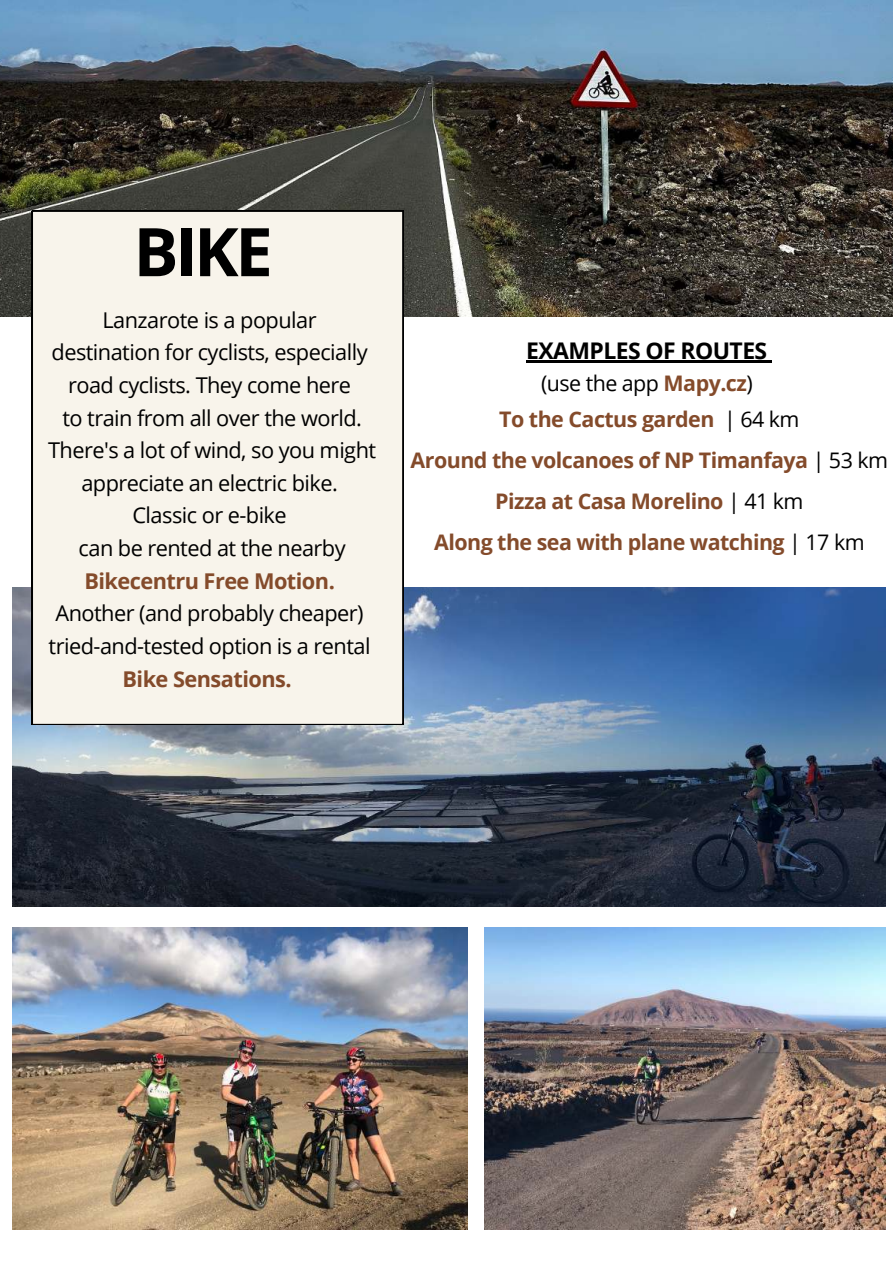
<style>
.page{position:relative;width:893px;height:1263px;background:#fff}
.page>*{position:absolute;margin:0;border:0;box-sizing:border-box;transform-origin:0 0}
.t1{font:700 67.05px "Open Sans";color:#000}
.t2{font:700 22.95px "Open Sans";letter-spacing:-.025em;color:#000}
.t3{font:21.75px/32.6px "Open Sans";letter-spacing:-.025em;color:#000;text-align:center}
.t4{font:700 21.75px "Open Sans";letter-spacing:-.025em;color:#844b2b}
.t5{font:700 21.45px/41.1px "Open Sans";letter-spacing:-.025em;color:#844b2b;text-align:center}
.s1{font-weight:400;color:#000}
</style>
<div class="page">
<img style="left:0;top:0;width:893px;height:317px">
<img style="left:12px;top:587px;width:873px;height:319px">
<div style="left:32px;top:211px;width:371px;height:514px;background:#f8f4eb"></div>
<img style="left:484px;top:928px;width:402px;height:301px">
<img style="left:12px;top:928px;width:455px;height:301px">
<hr style="left:526px;top:360px;width:240px;height:2px;background:#000">
<svg style="left:766px;top:360px;width:6px;height:2px"></svg>
<h1 class="t1" style="left:133px;top:206px;width:141px">BIKE</h1>
<p class="t3" style="left:48px;top:303px;width:329px">Lanzarote is a popular destination for cyclists, especially road cyclists. They come here<br>to train from all over the world.<br>There's a lot of wind, so you might appreciate an electric bike.<br>Classic or e-bike<br>can be rented at the nearby</p>
<p class="t4" style="left:84px;top:565px;width:252px">Bikecentru Free Motion.</p>
<p class="t3" style="left:49px;top:596px;width:323px">Another (and probably cheaper) tried-and-tested option is a rental</p>
<p class="t4" style="left:122px;top:663px;width:171px">Bike Sensations.</p>
<p class="t2" style="left:526px;top:334px;width:242px">EXAMPLES OF ROUTES</p>
<p class="t5" style="left:499px;top:364px;width:302px;line-height:36.6px"><span class="s1">(use the app</span> Mapy.cz<span class="s1">)<br></span>To the Cactus garden <span class="s1">| 64 km</span></p>
<p class="t5" style="left:410px;top:439px;width:479px">Around the volcanoes of NP Timanfaya <span class="s1">| 53 km<br></span>Pizza at Casa Morelino <span class="s1">| 41 km<br></span>Along the sea with plane watching <span class="s1">| 17 km</span></p>
</div>
